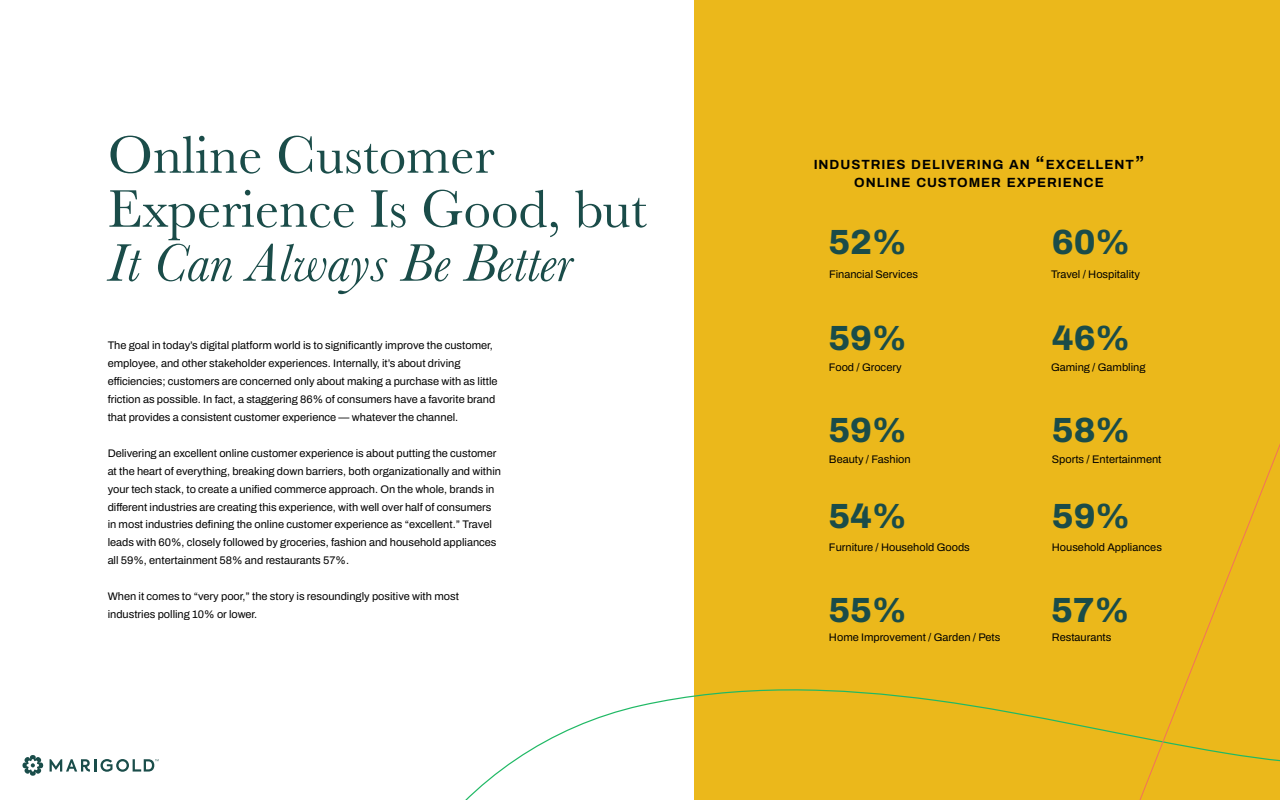
<style>
.page{position:relative;width:1280px;height:800px;background:#fff}
.page>*{position:absolute;margin:0;border:0;box-sizing:border-box;transform-origin:0 0}
.t1{font:55px/54px "Baskerville";color:#1a4c49}
.t2{font:italic 55px "Baskerville";color:#1a4c49}
.t3{font:600 35px "Archivo";color:#1a4c49}
.t4{font:600 13.3px/17.7px "Archivo";letter-spacing:.075em;color:#000;text-align:center}
.t5{font:600 11px/18px "Archivo";color:#000}
.s1{font-size:19px}
</style>
<div class="page">
<svg style="left:22px;top:755px;width:21px;height:21px"></svg>
<svg style="left:50px;top:759px;width:109px;height:13px"></svg>
<div style="left:695px;top:0;width:585px;height:800px;background:#ebb81b"></div>
<svg style="left:465px;top:593px;width:611px;height:207px"></svg>
<svg style="left:1076px;top:444px;width:204px;height:356px"></svg>
<h1 class="t1" style="left:108px;top:129px;width:541px">Online Customer<br>Experience Is Good, but</h1>
<h1 class="t2" style="left:108px;top:226px;width:466px">It Can Always Be Better</h1>
<p class="t5" style="left:108px;top:336px;width:391px">The goal in today’s digital platform world is to significantly improve the customer, employee, and other stakeholder experiences. Internally, it’s about driving efficiencies; customers are concerned only about making a purchase with as little friction as possible. In fact, a staggering 86% of consumers have a favorite brand that provides a consistent customer experience — whatever the channel.</p>
<p class="t5" style="left:108px;top:444px;width:395px">Delivering an excellent online customer experience is about putting the customer at the heart of everything, breaking down barriers, both organizationally and within your tech stack, to create a unified commerce approach. On the whole, brands in different industries are creating this experience, with well over half of consumers in most industries defining the online customer experience as “excellent.” Travel leads with 60%, closely followed by groceries, fashion and household appliances all 59%, entertainment 58% and restaurants 57%.</p>
<p class="t5" style="left:108px;top:588px;width:353px">When it comes to “very poor,” the story is resoundingly positive with most industries polling 10% or lower.</p>
<p class="t4" style="left:814px;top:156px;width:332px">INDUSTRIES DELIVERING AN <span class="s1">“</span>EXCELLENT<span class="s1">”<br></span>ONLINE CUSTOMER EXPERIENCE</p>
<h2 class="t3" style="left:828px;top:216px;width:80px">52%</h2>
<h2 class="t3" style="left:1052px;top:216px;width:80px">60%</h2>
<p class="t5" style="left:829px;top:265px;width:90px">Financial Services</p>
<p class="t5" style="left:1051px;top:265px;width:90px">Travel / Hospitality</p>
<h2 class="t3" style="left:828px;top:311px;width:80px">59%</h2>
<h2 class="t3" style="left:1052px;top:311px;width:80px">46%</h2>
<p class="t5" style="left:829px;top:358px;width:74px">Food / Grocery</p>
<p class="t5" style="left:1051px;top:358px;width:96px">Gaming / Gambling</p>
<h2 class="t3" style="left:828px;top:404px;width:80px">59%</h2>
<h2 class="t3" style="left:1052px;top:404px;width:80px">58%</h2>
<p class="t5" style="left:829px;top:450px;width:83px">Beauty / Fashion</p>
<p class="t5" style="left:1052px;top:450px;width:111px">Sports / Entertainment</p>
<h2 class="t3" style="left:828px;top:490px;width:80px">54%</h2>
<h2 class="t3" style="left:1052px;top:490px;width:80px">59%</h2>
<p class="t5" style="left:829px;top:538px;width:142px">Furniture / Household Goods</p>
<p class="t5" style="left:1052px;top:538px;width:112px">Household Appliances</p>
<h2 class="t3" style="left:828px;top:584px;width:80px">55%</h2>
<p class="t5" style="left:829px;top:628px;width:173px">Home Improvement / Garden / Pets</p>
<h2 class="t3" style="left:1051px;top:584px;width:80px">57%</h2>
<p class="t5" style="left:1052px;top:628px;width:61px">Restaurants</p>
</div>
